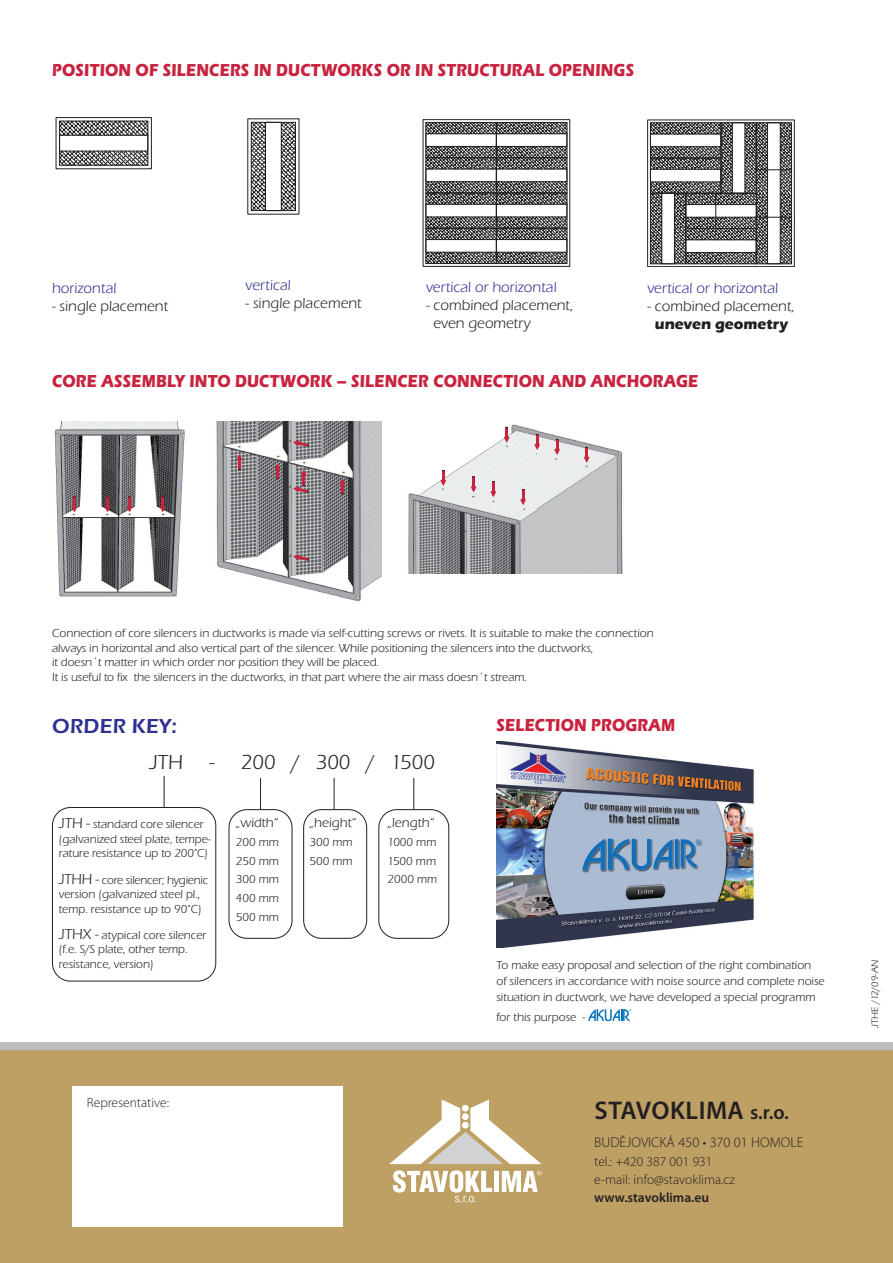
<style>
.page{position:relative;width:893px;height:1263px;background:#fff}
.page>*{position:absolute;margin:0;border:0;box-sizing:border-box;transform-origin:0 0}
.t1{font:600 25.65px "Myriad Pro";letter-spacing:.02em;color:#231f20}
.t2{font:21px "Eras Itc TOT";color:#231f20}
.t3{font:600 21px "Eras Itc TOT";letter-spacing:.015em;color:#2e3092}
.t4{font:700 18px "Eras Itc TOT";letter-spacing:.015em;color:#c8233f;scale:.85 1}
.t5{font:15px/18px "Eras Itc TOT";color:#231f20}
.t6{font:15px "Eras Itc TOT";color:#2e3092}
.t7{font:700 15px "Eras Itc TOT";color:#231f20}
.t8{font:300 14.25px "Myriad Pro";color:#231f20}
.t9{font:300 13.5px/18.3px "Myriad Pro";color:#231f20}
.t10{font:13.5px "Eras Itc TOT";color:#231f20}
.t11{font:600 13.5px "Myriad Pro";color:#231f20}
.t12{font:12px/14.4px "Eras Itc TOT";letter-spacing:-.005em;color:#231f20}
.t13{font:9.75px "Eras Itc TOT";letter-spacing:-.005em;color:#231f20}
.s1{font-size:15px}
.s2{font-size:19.95px}
</style>
<div class="page">
<div style="left:0;top:1042px;width:893px;height:76px;background:#bcbdc0"></div>
<div style="left:0;top:1050px;width:893px;height:213px;background:#bea065"></div>
<svg style="left:61px;top:123px;width:85px;height:40px"></svg>
<div style="left:59px;top:135px;width:89px;height:16px;border:1px solid #231f20"></div>
<div style="left:59px;top:121px;width:89px;height:44px;border:1px solid #231f20"></div>
<div style="left:56px;top:117px;width:96px;height:52px;border:1px solid #231f20"></div>
<img style="left:54px;top:421px;width:131px;height:176px">
<svg style="left:72px;top:496px;width:5px;height:16px"></svg>
<svg style="left:105px;top:496px;width:5px;height:16px"></svg>
<svg style="left:127px;top:496px;width:5px;height:16px"></svg>
<svg style="left:160px;top:496px;width:5px;height:16px"></svg>
<img style="left:408px;top:424px;width:215px;height:150px">
<svg style="left:440px;top:470px;width:6px;height:16px"></svg>
<svg style="left:471px;top:476px;width:5px;height:16px"></svg>
<svg style="left:491px;top:481px;width:5px;height:16px"></svg>
<svg style="left:520px;top:489px;width:6px;height:16px"></svg>
<svg style="left:504px;top:427px;width:5px;height:16px"></svg>
<svg style="left:534px;top:434px;width:6px;height:16px"></svg>
<svg style="left:554px;top:439px;width:6px;height:16px"></svg>
<svg style="left:584px;top:447px;width:5px;height:16px"></svg>
<img style="left:216px;top:421px;width:166px;height:181px">
<svg style="left:237px;top:454px;width:5px;height:16px"></svg>
<svg style="left:275px;top:463px;width:5px;height:16px"></svg>
<svg style="left:340px;top:478px;width:5px;height:16px"></svg>
<svg style="left:293px;top:470px;width:16px;height:23px"></svg>
<svg style="left:293px;top:440px;width:16px;height:7px"></svg>
<svg style="left:293px;top:554px;width:16px;height:7px"></svg>
<img style="left:496px;top:741px;width:258px;height:207px">
<svg style="left:588px;top:1009px;width:43px;height:12px"></svg>
<svg style="left:253px;top:124px;width:41px;height:85px"></svg>
<div style="left:265px;top:122px;width:17px;height:89px;border:1px solid #231f20"></div>
<div style="left:251px;top:122px;width:45px;height:89px;border:1px solid #231f20"></div>
<svg style="left:426px;top:122px;width:141px;height:142px"></svg>
<div style="left:496px;top:239px;width:71px;height:13px;border:1px solid #231f20"></div>
<div style="left:496px;top:228px;width:71px;height:36px;border:1px solid #231f20"></div>
<div style="left:423px;top:119px;width:147px;height:148px;border:1px solid #231f20"></div>
<svg style="left:650px;top:123px;width:142px;height:141px"></svg>
<div style="left:767px;top:193px;width:13px;height:71px;border:1px solid #231f20"></div>
<div style="left:756px;top:217px;width:36px;height:47px;border:1px solid #231f20"></div>
<div style="left:647px;top:120px;width:148px;height:147px;border:1px solid #231f20"></div>
<hr style="left:715px;top:193px;width:1px;height:35px;background:#231f20">
<hr style="left:791px;top:169px;width:1px;height:59px;background:#231f20">
<hr style="left:164px;top:776px;width:1px;height:63px;background:#231f20">
<div style="left:52px;top:807px;width:164px;height:174px;background:#fff;border-radius:18px"></div>
<div style="left:52px;top:807px;width:164px;height:174px;border:1px solid #231f20;border-radius:18px"></div>
<hr style="left:260px;top:778px;width:1px;height:63px;background:#231f20">
<div style="left:229px;top:810px;width:63px;height:128px;background:#fff;border-radius:18px"></div>
<div style="left:229px;top:809px;width:63px;height:130px;border:1px solid #231f20;border-radius:18px"></div>
<hr style="left:334px;top:778px;width:1px;height:63px;background:#231f20">
<div style="left:304px;top:810px;width:63px;height:128px;background:#fff;border-radius:18px"></div>
<div style="left:303px;top:809px;width:64px;height:130px;border:1px solid #231f20;border-radius:18px"></div>
<hr style="left:413px;top:778px;width:1px;height:63px;background:#231f20">
<div style="left:379px;top:810px;width:70px;height:128px;background:#fff;border-radius:18px"></div>
<div style="left:378px;top:809px;width:71px;height:130px;border:1px solid #231f20;border-radius:18px"></div>
<div style="left:72px;top:1086px;width:270px;height:140px;background:#fff"></div>
<svg style="left:389px;top:1099px;width:152px;height:65px"></svg>
<svg style="left:393px;top:1170px;width:149px;height:32px"></svg>
<h3 class="t4" style="left:52px;top:59px;width:686px">POSITION OF SILENCERS IN DUCTWORKS OR IN STRUCTURAL OPENINGS</h3>
<p class="t6" style="left:52px;top:280px;width:66px">horizontal</p>
<p class="t5" style="left:52px;top:297px;width:118px">- single placement</p>
<p class="t6" style="left:246px;top:276px;width:47px">vertical</p>
<p class="t5" style="left:246px;top:294px;width:118px">- single placement</p>
<p class="t6" style="left:426px;top:279px;width:132px">vertical or horizontal</p>
<p class="t5" style="left:433px;top:296px;width:141px;text-indent:-7px">- combined placement, even geometry</p>
<p class="t6" style="left:647px;top:280px;width:132px">vertical or horizontal</p>
<p class="t5" style="left:647px;top:297px;width:149px">- combined placement,</p>
<p class="t7" style="left:655px;top:315px;width:135px">uneven geometry</p>
<h3 class="t4" style="left:52px;top:371px;width:762px">CORE ASSEMBLY INTO DUCTWORK – SILENCER CONNECTION AND ANCHORAGE</h3>
<p class="t12" style="left:52px;top:626px;width:603px">Connection of core silencers in ductworks is made via self-cutting screws or rivets. It is suitable to make the connection always in horizontal and also vertical part of the silencer. While positioning the silencers into the ductworks,<br>it doesn´t matter in which order nor position they will be placed.<br>It is useful to fix the silencers in the ductworks, in that part where the air mass doesn´t stream.</p>
<h2 class="t3" style="left:52px;top:714px;width:126px">ORDER KEY:</h2>
<h2 class="t2" style="left:149px;top:750px;width:67px">JTH -</h2>
<h2 class="t2" style="left:241px;top:750px;width:196px">200 / 300 / 1500</h2>
<p class="t12" style="left:59px;top:817px;width:153px"><span class="s1">JTH -</span> standard core silencer (galvanized steel plate, tempe&shy;rature resistance up to 200°C)</p>
<p class="t12" style="left:59px;top:873px;width:151px"><span class="s1">JTHH -</span> core silencer; hygienic version (galvanized steel pl., temp. resistance up to 90°C)</p>
<p class="t12" style="left:59px;top:928px;width:149px"><span class="s1">JTHX -</span> atypical core silencer (f.e. S/S plate, other temp. resistance, version)</p>
<p class="t10" style="left:236px;top:815px;width:44px">„width“</p>
<p class="t12" style="left:236px;top:833px;width:45px;line-height:18.6px;text-align:justify">200 mm 250 mm 300 mm 400 mm 500 mm</p>
<p class="t10" style="left:310px;top:815px;width:48px">„height“</p>
<p class="t12" style="left:310px;top:833px;width:45px;line-height:18.6px">300 mm<br>500 mm</p>
<p class="t10" style="left:387px;top:815px;width:48px">„length“</p>
<p class="t12" style="left:387px;top:833px;width:51px;line-height:18.6px;text-align:justify">1000 mm 1500 mm 2000 mm</p>
<h3 class="t4" style="left:497px;top:714px;width:212px">SELECTION PROGRAM</h3>
<p class="t12" style="left:496px;top:958px;width:330px;line-height:15.9px">To make easy proposal and selection of the right combination<br>of silencers in accordance with noise source and complete noise situation in ductwork, we have developed a special programm</p>
<p class="t12" style="left:496px;top:1010px;width:90px">for this purpose -</p>
<p class="t9" style="left:87px;top:1093px;width:84px">Representative:</p>
<h1 class="t1" style="left:594px;top:1094px;width:196px">STAVOKLIMA <span class="s2">s.r.o.</span></h1>
<p class="t8" style="left:594px;top:1134px;width:211px">BUDĚJOVICKÁ 450 • 370 01 HOMOLE</p>
<p class="t9" style="left:594px;top:1152px;width:142px">tel.: +420 387 001 931 e-mail: info@stavoklima.cz</p>
<p class="t11" style="left:594px;top:1189px;width:116px">www.stavoklima.eu</p>
<p class="t13" style="left:870px;top:1028px;width:70px;rotate:-90deg">JTHE /12/09-AN</p>
</div>
